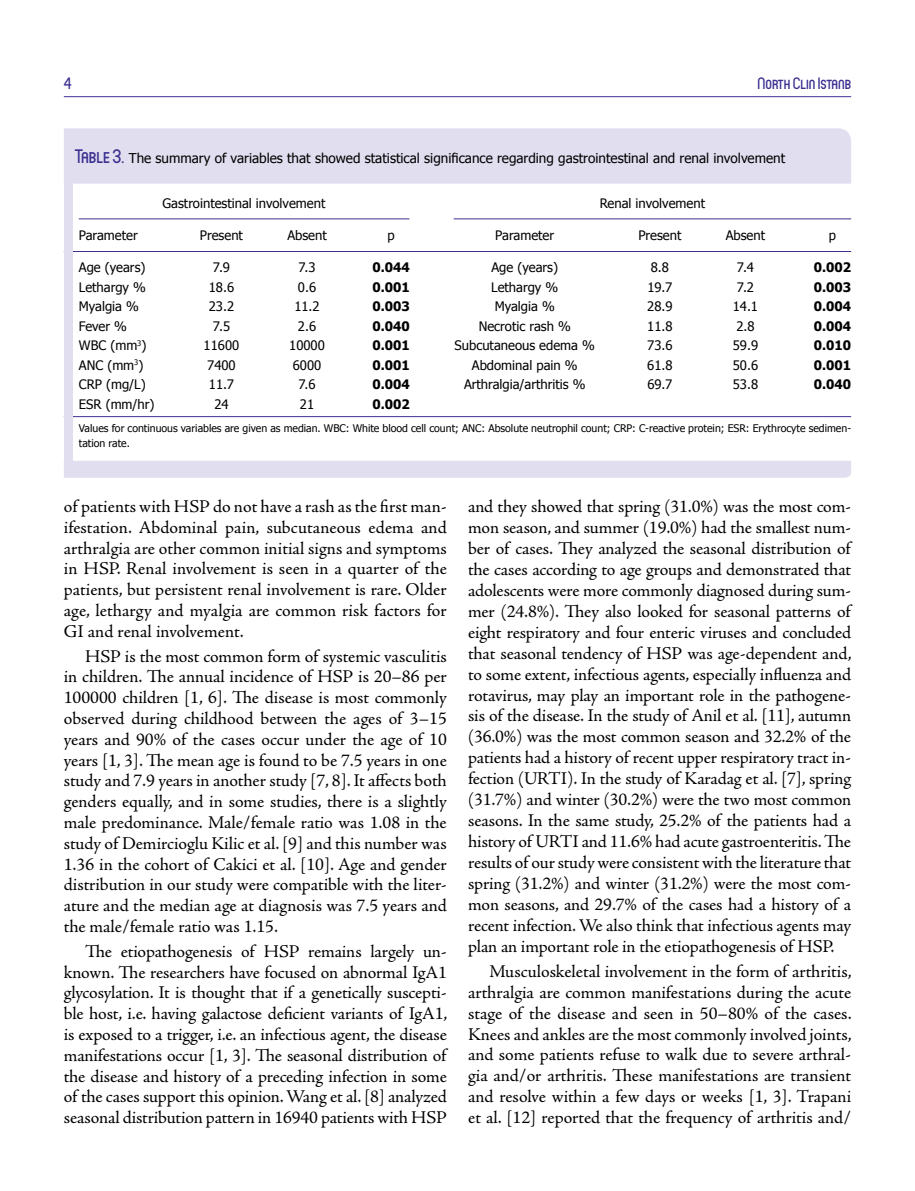
<style>
.page{position:relative;width:915px;height:1191px;background:#fff}
.page>*{position:absolute;margin:0;border:0;box-sizing:border-box;transform-origin:0 0}
.t1{font:18px/20.9px "Adobe Jenson Pro";letter-spacing:-.005em;color:#000;text-align:justify}
.t2{font:500 16.5px "Circula";color:#3c3091}
.t3{font:13.5px "Tahoma";color:#000}
.t4{font:13.05px "Tahoma";color:#000}
.t5{font:700 13.05px "Tahoma";color:#000}
.t6{font:10.5px/15px "Tahoma";color:#000}
.s1{font-family:"Circula";font-weight:500;font-size:19.5px;color:#3c3091}
</style>
<div class="page">
<hr style="left:64px;top:96px;width:786px;height:1px;background:#3c3091">
<div style="left:64px;top:461px;width:786px;height:17px;background:#e1dfef"></div>
<div style="left:64px;top:128px;width:786px;height:56px;background:#e1dfef"></div>
<hr style="left:64px;top:416px;width:786px;height:1px;background:#3c3091">
<hr style="left:453px;top:218px;width:397px;height:1px;background:#3c3091">
<hr style="left:79px;top:218px;width:330px;height:1px;background:#3c3091">
<hr style="left:64px;top:251px;width:786px;height:1px;background:#3c3091">
<div style="left:64px;top:177px;width:8px;height:299px;background:#e1dfef"></div>
<p class="t2" style="left:64px;top:73px;width:9px">4</p>
<p class="t2" style="left:757px;top:73px;width:95px">North Clin Istanb</p>
<p class="t3" style="left:75px;top:150px;width:711px"><span class="s1">Table 3.</span> The summary of variables that showed statistical significance regarding gastrointestinal and renal involvement</p>
<p class="t4" style="left:162px;top:195px;width:164px">Gastrointestinal involvement</p>
<p class="t4" style="left:599px;top:195px;width:107px">Renal involvement</p>
<p class="t4" style="left:79px;top:227px;width:60px">Parameter</p>
<p class="t4" style="left:200px;top:227px;width:45px">Present</p>
<p class="t4" style="left:287px;top:227px;width:41px">Absent</p>
<p class="t4" style="left:387px;top:227px;width:9px">p</p>
<p class="t4" style="left:495px;top:227px;width:60px">Parameter</p>
<p class="t4" style="left:638px;top:227px;width:45px">Present</p>
<p class="t4" style="left:725px;top:227px;width:41px">Absent</p>
<p class="t4" style="left:828px;top:227px;width:9px">p</p>
<p class="t4" style="left:79px;top:259px;width:68px">Age (years)</p>
<p class="t4" style="left:213px;top:259px;width:19px">7.9</p>
<p class="t4" style="left:298px;top:259px;width:19px">7.3</p>
<p class="t5" style="left:372px;top:259px;width:39px">0.044</p>
<p class="t4" style="left:491px;top:259px;width:68px">Age (years)</p>
<p class="t4" style="left:650px;top:259px;width:20px">8.8</p>
<p class="t4" style="left:736px;top:259px;width:19px">7.4</p>
<p class="t5" style="left:813px;top:259px;width:39px">0.002</p>
<p class="t4" style="left:79px;top:279px;width:69px">Lethargy %</p>
<p class="t4" style="left:209px;top:279px;width:27px">18.6</p>
<p class="t4" style="left:298px;top:279px;width:20px">0.6</p>
<p class="t5" style="left:372px;top:279px;width:39px">0.001</p>
<p class="t4" style="left:491px;top:279px;width:69px">Lethargy %</p>
<p class="t4" style="left:647px;top:279px;width:27px">19.7</p>
<p class="t4" style="left:736px;top:279px;width:19px">7.2</p>
<p class="t5" style="left:813px;top:279px;width:39px">0.003</p>
<p class="t4" style="left:79px;top:298px;width:62px">Myalgia %</p>
<p class="t4" style="left:209px;top:298px;width:27px">23.2</p>
<p class="t4" style="left:294px;top:298px;width:27px">11.2</p>
<p class="t5" style="left:372px;top:298px;width:39px">0.003</p>
<p class="t4" style="left:494px;top:298px;width:62px">Myalgia %</p>
<p class="t4" style="left:647px;top:298px;width:27px">28.9</p>
<p class="t4" style="left:732px;top:298px;width:27px">14.1</p>
<p class="t5" style="left:813px;top:298px;width:39px">0.004</p>
<p class="t4" style="left:79px;top:318px;width:50px">Fever %</p>
<p class="t4" style="left:213px;top:318px;width:19px">7.5</p>
<p class="t4" style="left:298px;top:318px;width:20px">2.6</p>
<p class="t5" style="left:372px;top:318px;width:39px">0.040</p>
<p class="t4" style="left:478px;top:318px;width:94px">Necrotic rash %</p>
<p class="t4" style="left:647px;top:318px;width:27px">11.8</p>
<p class="t4" style="left:736px;top:318px;width:20px">2.8</p>
<p class="t5" style="left:813px;top:318px;width:39px">0.004</p>
<p class="t4" style="left:79px;top:337px;width:69px">WBC (mm<sup>3</sup>)</p>
<p class="t4" style="left:203px;top:337px;width:37px">11600</p>
<p class="t4" style="left:289px;top:337px;width:37px">10000</p>
<p class="t5" style="left:372px;top:337px;width:39px">0.001</p>
<p class="t4" style="left:454px;top:337px;width:142px">Subcutaneous edema %</p>
<p class="t4" style="left:647px;top:337px;width:27px">73.6</p>
<p class="t4" style="left:732px;top:337px;width:27px">59.9</p>
<p class="t5" style="left:813px;top:337px;width:39px">0.010</p>
<p class="t4" style="left:79px;top:357px;width:66px">ANC (mm<sup>3</sup>)</p>
<p class="t4" style="left:207px;top:357px;width:30px">7400</p>
<p class="t4" style="left:293px;top:357px;width:30px">6000</p>
<p class="t5" style="left:372px;top:357px;width:39px">0.001</p>
<p class="t4" style="left:471px;top:357px;width:107px">Abdominal pain %</p>
<p class="t4" style="left:647px;top:357px;width:27px">61.8</p>
<p class="t4" style="left:732px;top:357px;width:27px">50.6</p>
<p class="t5" style="left:813px;top:357px;width:39px">0.001</p>
<p class="t4" style="left:79px;top:376px;width:68px">CRP (mg/L)</p>
<p class="t4" style="left:209px;top:376px;width:27px">11.7</p>
<p class="t4" style="left:298px;top:376px;width:19px">7.6</p>
<p class="t5" style="left:372px;top:376px;width:39px">0.004</p>
<p class="t4" style="left:464px;top:376px;width:123px">Arthralgia/arthritis %</p>
<p class="t4" style="left:647px;top:376px;width:27px">69.7</p>
<p class="t4" style="left:732px;top:376px;width:27px">53.8</p>
<p class="t5" style="left:813px;top:376px;width:39px">0.040</p>
<p class="t4" style="left:79px;top:396px;width:77px">ESR (mm/hr)</p>
<p class="t4" style="left:214px;top:396px;width:16px">24</p>
<p class="t4" style="left:300px;top:396px;width:16px">21</p>
<p class="t5" style="left:372px;top:396px;width:39px">0.002</p>
<p class="t6" style="left:79px;top:420px;width:773px">Values for continuous variables are given as median. WBC: White blood cell count; ANC: Absolute neutrophil count; CRP: C-reactive protein; ESR: Erythrocyte sedimen&shy;tation rate.</p>
<p class="t1" style="left:64px;top:496px;width:384px">of patients with HSP do not have a rash as the first man&shy;ifestation. Abdominal pain, subcutaneous edema and arthralgia are other common initial signs and symptoms in HSP. Renal involvement is seen in a quarter of the patients, but persistent renal involvement is rare. Older age, lethargy and myalgia are common risk factors for GI and renal involvement.</p>
<p class="t1" style="left:64px;top:646px;width:384px;text-indent:21px">HSP is the most common form of systemic vasculitis in children. The annual incidence of HSP is 20–86 per 100000 children [1, 6]. The disease is most commonly observed during childhood between the ages of 3–15 years and 90% of the cases occur under the age of 10 years [1, 3]. The mean age is found to be 7.5 years in one study and 7.9 years in another study [7, 8]. It affects both genders equally, and in some studies, there is a slightly male predominance. Male/female ratio was 1.08 in the study of Demircioglu Kilic et al. [9] and this number was 1.36 in the cohort of Cakici et al. [10]. Age and gender distribution in our study were compatible with the liter&shy;ature and the median age at diagnosis was 7.5 years and the male/female ratio was 1.15.</p>
<p class="t1" style="left:64px;top:941px;width:385px;text-indent:21px">The etiopathogenesis of HSP remains largely un&shy;known. The researchers have focused on abnormal IgA1 glycosylation. It is thought that if a genetically suscepti&shy;ble host, i.e. having galactose deficient variants of IgA1, is exposed to a trigger, i.e. an infectious agent, the disease manifestations occur [1, 3]. The seasonal distribution of the disease and history of a preceding infection in some of the cases support this opinion. Wang et al. [8] analyzed seasonal distribution pattern in 16940 patients with HSP</p>
<p class="t1" style="left:468px;top:496px;width:385px">and they showed that spring (31.0%) was the most com&shy;mon season, and summer (19.0%) had the smallest num&shy;ber of cases. They analyzed the seasonal distribution of the cases according to age groups and demonstrated that adolescents were more commonly diagnosed during sum&shy;mer (24.8%). They also looked for seasonal patterns of eight respiratory and four enteric viruses and concluded that seasonal tendency of HSP was age-dependent and, to some extent, infectious agents, especially influenza and rotavirus, may play an important role in the pathogene&shy;sis of the disease. In the study of Anil et al. [11], autumn (36.0%) was the most common season and 32.2% of the patients had a history of recent upper respiratory tract in&shy;fection (URTI). In the study of Karadag et al. [7], spring (31.7%) and winter (30.2%) were the two most common seasons. In the same study, 25.2% of the patients had a history of URTI and 11.6% had acute gastroenteritis. The results of our study were consistent with the literature that spring (31.2%) and winter (31.2%) were the most com&shy;mon seasons, and 29.7% of the cases had a history of a recent infection. We also think that infectious agents may plan an important role in the etiopathogenesis of HSP.</p>
<p class="t1" style="left:468px;top:961px;width:385px;text-indent:21px">Musculoskeletal involvement in the form of arthritis, arthralgia are common manifestations during the acute stage of the disease and seen in 50–80% of the cases.<br>Knees and ankles are the most commonly involved joints, and some patients refuse to walk due to severe arthral&shy;gia and/or arthritis. These manifestations are transient and resolve within a few days or weeks [1, 3]. Trapani et al. [12] reported that the frequency of arthritis and/</p>
</div>
